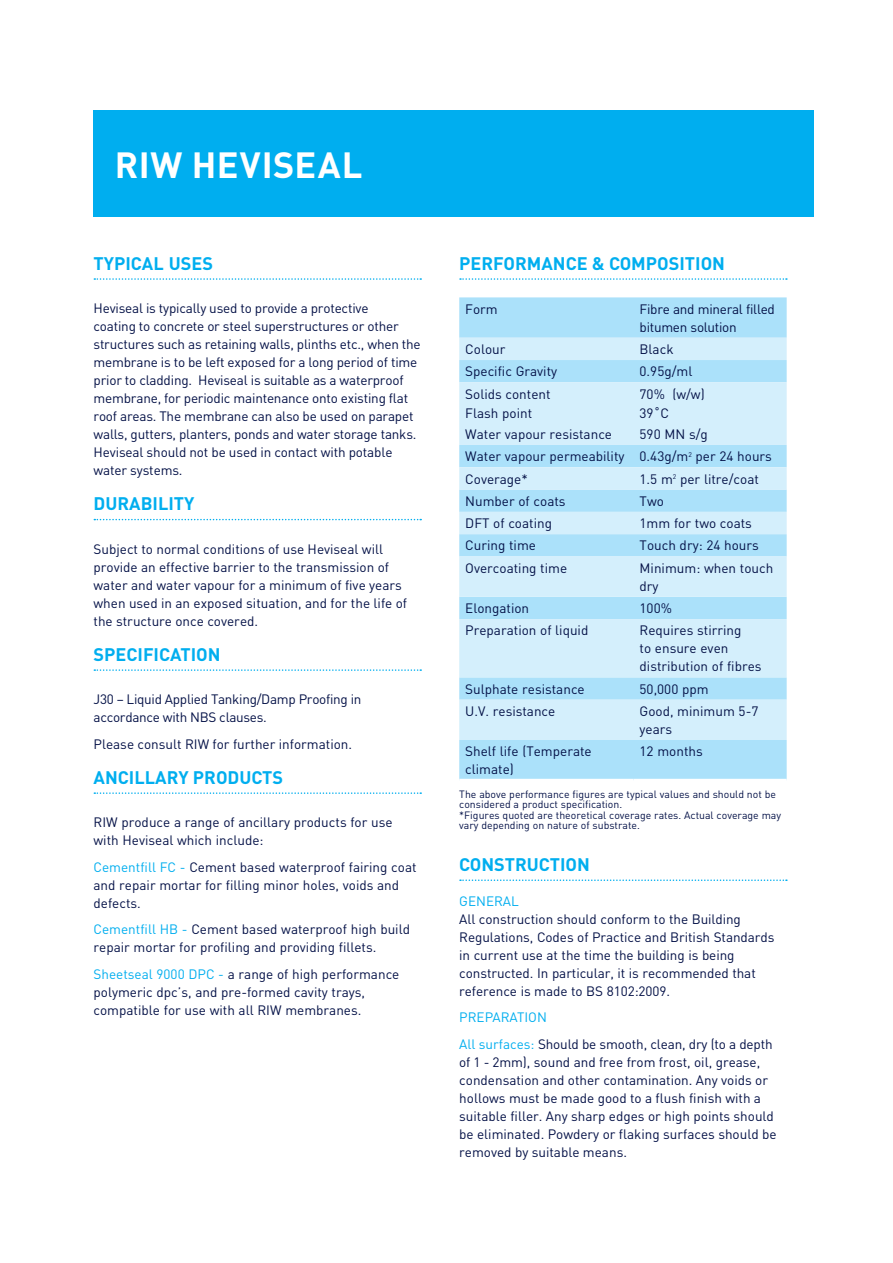
<style>
.page{position:relative;width:893px;height:1263px;background:#fff}
.page>*{position:absolute;margin:0;border:0;box-sizing:border-box;transform-origin:0 0}
.t1{font:700 36px "DIN";letter-spacing:.02em;color:#fff}
.t2{font:700 18px "DIN";color:#00aeef}
.t3{font:13.5px/18px "DIN";color:#031046}
.t4{font:13.5px/18px "DIN";letter-spacing:-.02em;color:#031046}
.t5{font:13.5px "DIN";color:#00aeef}
.t6{font:10.5px/10.5px "DIN";color:#031046}
.s1{color:#00aeef}
</style>
<div class="page">
<div style="left:94px;top:111px;width:720px;height:106px;background:#00aeef"></div>
<svg style="left:94px;top:278px;width:327px;height:2px"></svg>
<svg style="left:94px;top:519px;width:327px;height:1px"></svg>
<svg style="left:94px;top:669px;width:327px;height:2px"></svg>
<svg style="left:94px;top:792px;width:327px;height:2px"></svg>
<svg style="left:460px;top:278px;width:327px;height:2px"></svg>
<svg style="left:460px;top:879px;width:327px;height:2px"></svg>
<div style="left:459px;top:297px;width:328px;height:482px;background:#abe1fa"></div>
<svg style="left:459px;top:338px;width:328px;height:402px;background:#c7eafb"></svg>
<h1 class="t1" style="left:115px;top:141px;width:249px">RIW HEVISEAL</h1>
<h2 class="t2" style="left:94px;top:251px;width:121px">TYPICAL USES</h2>
<p class="t3" style="left:94px;top:300px;width:329px">Heviseal is typically used to provide a protective<br>coating to concrete or steel superstructures or other structures such as retaining walls, plinths etc., when the membrane is to be left exposed for a long period of time prior to cladding. Heviseal is suitable as a waterproof membrane, for periodic maintenance onto existing flat roof areas. The membrane can also be used on parapet walls, gutters, planters, ponds and water storage tanks.<br>Heviseal should not be used in contact with potable water systems.</p>
<h2 class="t2" style="left:94px;top:492px;width:102px">DURABILITY</h2>
<p class="t3" style="left:94px;top:540px;width:315px">Subject to normal conditions of use Heviseal will provide an effective barrier to the transmission of water and water vapour for a minimum of five years when used in an exposed situation, and for the life of the structure once covered.</p>
<h2 class="t2" style="left:94px;top:642px;width:129px">SPECIFICATION</h2>
<p class="t4" style="left:94px;top:691px;width:269px">J30 – Liquid Applied Tanking/Damp Proofing in accordance with NBS clauses.</p>
<p class="t3" style="left:94px;top:735px;width:260px">Please consult RIW for further information.</p>
<h2 class="t2" style="left:94px;top:765px;width:191px">ANCILLARY PRODUCTS</h2>
<p class="t3" style="left:94px;top:814px;width:301px">RIW produce a range of ancillary products for use with Heviseal which include:</p>
<p class="t3" style="left:94px;top:858px;width:325px"><span class="s1">Cementfill FC -</span> Cement based waterproof fairing coat and repair mortar for filling minor holes, voids and defects.</p>
<p class="t3" style="left:94px;top:921px;width:318px"><span class="s1">Cementfill HB -</span> Cement based waterproof high build repair mortar for profiling and providing fillets.</p>
<p class="t3" style="left:94px;top:965px;width:307px"><span class="s1">Sheetseal 9000 DPC -</span> a range of high performance polymeric dpc’s, and pre-formed cavity trays, compatible for use with all RIW membranes.</p>
<h2 class="t2" style="left:459px;top:251px;width:267px">PERFORMANCE &amp; COMPOSITION</h2>
<p class="t3" style="left:465px;top:300px;width:34px">Form</p>
<p class="t4" style="left:640px;top:300px;width:137px">Fibre and mineral filled bitumen solution</p>
<p class="t3" style="left:465px;top:340px;width:42px">Colour</p>
<p class="t3" style="left:640px;top:340px;width:35px">Black</p>
<p class="t3" style="left:465px;top:363px;width:93px">Specific Gravity</p>
<p class="t3" style="left:640px;top:363px;width:54px">0.95g/ml</p>
<p class="t3" style="left:465px;top:384px;width:87px;line-height:19.5px">Solids content<br>Flash point</p>
<p class="t3" style="left:640px;top:384px;width:67px;line-height:19.5px">70% (w/w)<br>39˚C</p>
<p class="t3" style="left:465px;top:425px;width:148px">Water vapour resistance</p>
<p class="t3" style="left:465px;top:423px;width:308px;line-height:22.4px;text-indent:174px">590 MN s/g<br>Water vapour permeability 0.43g/m<sup>2</sup> per 24 hours<br>Coverage*</p>
<p class="t3" style="left:640px;top:470px;width:121px">1.5 m<sup>2</sup> per litre/coat</p>
<p class="t3" style="left:465px;top:492px;width:102px">Number of coats</p>
<p class="t3" style="left:640px;top:492px;width:26px">Two</p>
<p class="t3" style="left:465px;top:514px;width:88px">DFT of coating</p>
<p class="t3" style="left:640px;top:514px;width:114px">1mm for two coats</p>
<p class="t3" style="left:465px;top:537px;width:72px">Curing time</p>
<p class="t3" style="left:640px;top:537px;width:121px">Touch dry: 24 hours</p>
<p class="t3" style="left:465px;top:559px;width:103px">Overcoating time</p>
<p class="t3" style="left:640px;top:559px;width:135px">Minimum: when touch dry</p>
<p class="t3" style="left:465px;top:599px;width:65px">Elongation</p>
<p class="t3" style="left:640px;top:599px;width:34px">100%</p>
<p class="t3" style="left:465px;top:622px;width:125px">Preparation of liquid</p>
<p class="t3" style="left:640px;top:622px;width:123px">Requires stirring<br>to ensure even distribution of fibres</p>
<p class="t3" style="left:465px;top:680px;width:121px">Sulphate resistance</p>
<p class="t3" style="left:640px;top:680px;width:71px">50,000 ppm</p>
<p class="t3" style="left:465px;top:702px;width:92px">U.V. resistance</p>
<p class="t3" style="left:640px;top:702px;width:120px">Good, minimum 5-7 years</p>
<p class="t3" style="left:465px;top:743px;width:128px">Shelf life (Temperate climate)</p>
<p class="t3" style="left:640px;top:743px;width:65px">12 months</p>
<p class="t6" style="left:459px;top:789px;width:323px">The above performance figures are typical values and should not be considered a product specification.<br>*Figures quoted are theoretical coverage rates. Actual coverage may vary depending on nature of substrate.</p>
<h2 class="t2" style="left:459px;top:852px;width:132px">CONSTRUCTION</h2>
<p class="t5" style="left:459px;top:893px;width:61px">GENERAL</p>
<p class="t3" style="left:459px;top:910px;width:317px">All construction should conform to the Building Regulations, Codes of Practice and British Standards in current use at the time the building is being constructed. In particular, it is recommended that reference is made to BS 8102:2009.</p>
<p class="t3" style="left:459px;top:1004px;width:315px;line-height:26.5px"><span class="s1">PREPARATION<br>All surfaces:</span> Should be smooth, clean, dry (to a depth</p>
<p class="t3" style="left:459px;top:1053px;width:319px">of 1 - 2mm), sound and free from frost, oil, grease, condensation and other contamination. Any voids or hollows must be made good to a flush finish with a suitable filler. Any sharp edges or high points should be eliminated. Powdery or flaking surfaces should be removed by suitable means.</p>
</div>
